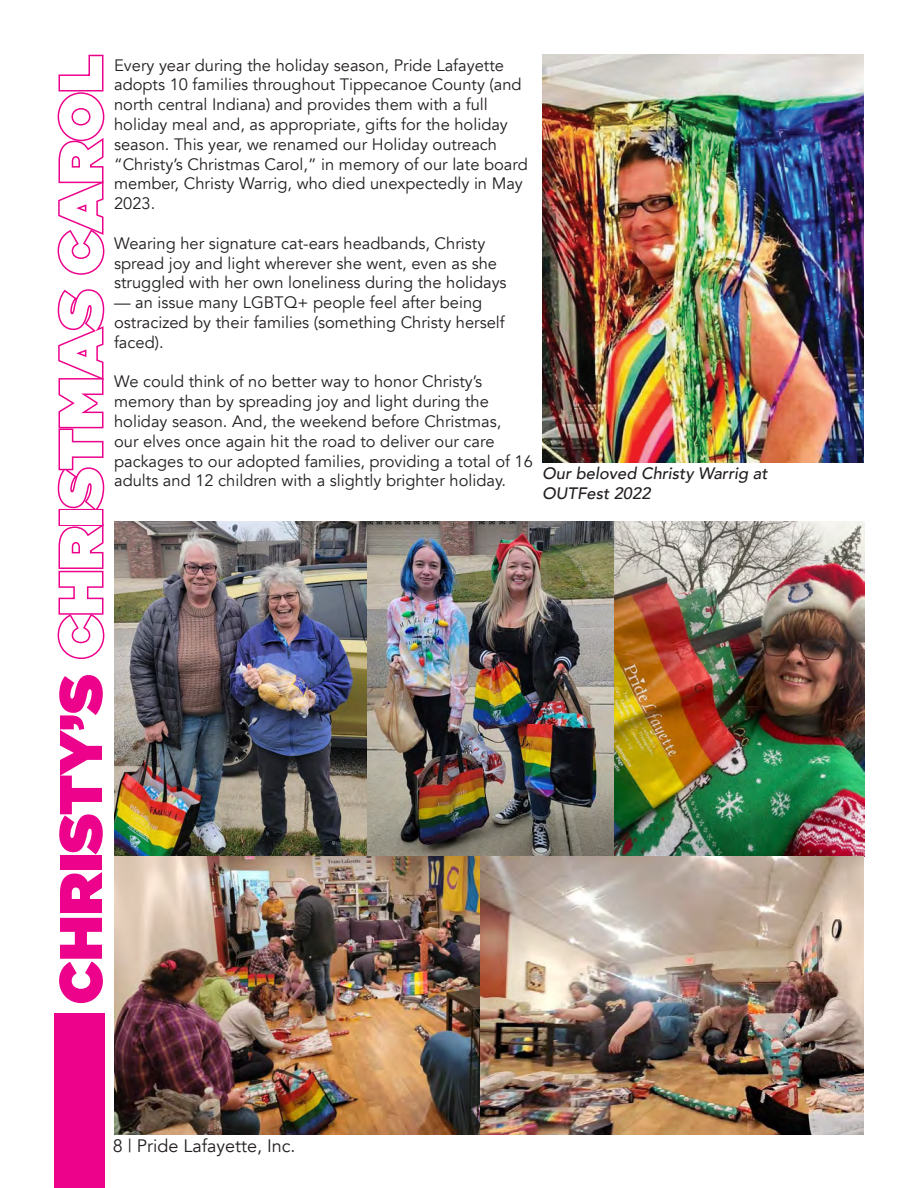
<style>
.page{position:relative;width:918px;height:1188px;background:#fff}
.page>*{position:absolute;margin:0;border:0;box-sizing:border-box;transform-origin:0 0}
.t1{font:900 60px "Gotham";color:#ed028c}
.t2{font:18px "Avenir";color:#231f20}
.t3{font:16.5px/19.8px "Avenir";color:#231f20}
.t4{font:italic 500 16.5px/19.8px "Avenir";color:#231f20}
</style>
<div class="page">
<div style="left:55px;top:1013px;width:50px;height:175px;background:#ed028c"></div>
<img style="left:542px;top:54px;width:322px;height:408px">
<img style="left:114px;top:522px;width:751px;height:612px">
<p class="t1" style="left:38px;top:1005px;width:950px;rotate:-90deg">CHRISTY’S CHRISTMAS CAROL</p>
<p class="t3" style="left:114px;top:55px;width:415px">Every year during the holiday season, Pride Lafayette adopts 10 families throughout Tippecanoe County (and north central Indiana) and provides them with a full holiday meal and, as appropriate, gifts for the holiday season. This year, we renamed our Holiday outreach “Christy’s Christmas Carol,” in memory of our late board member, Christy Warrig, who died unexpectedly in May 2023.</p>
<p class="t3" style="left:114px;top:233px;width:394px">Wearing her signature cat-ears headbands, Christy spread joy and light wherever she went, even as she struggled with her own loneliness during the holidays</p>
<p class="t3" style="left:114px;top:293px;width:392px">— an issue many LGBTQ+ people feel after being ostracized by their families (something Christy herself faced).</p>
<p class="t3" style="left:114px;top:372px;width:420px">We could think of no better way to honor Christy’s memory than by spreading joy and light during the holiday season. And, the weekend before Christmas,<br>our elves once again hit the road to deliver our care packages to our adopted families, providing a total of 16 adults and 12 children with a slightly brighter holiday.</p>
<p class="t4" style="left:542px;top:463px;width:227px">Our beloved Christy Warrig at<br>OUTFest 2022</p>
<p class="t2" style="left:113px;top:1135px;width:184px">8 | Pride Lafayette, Inc.</p>
</div>
